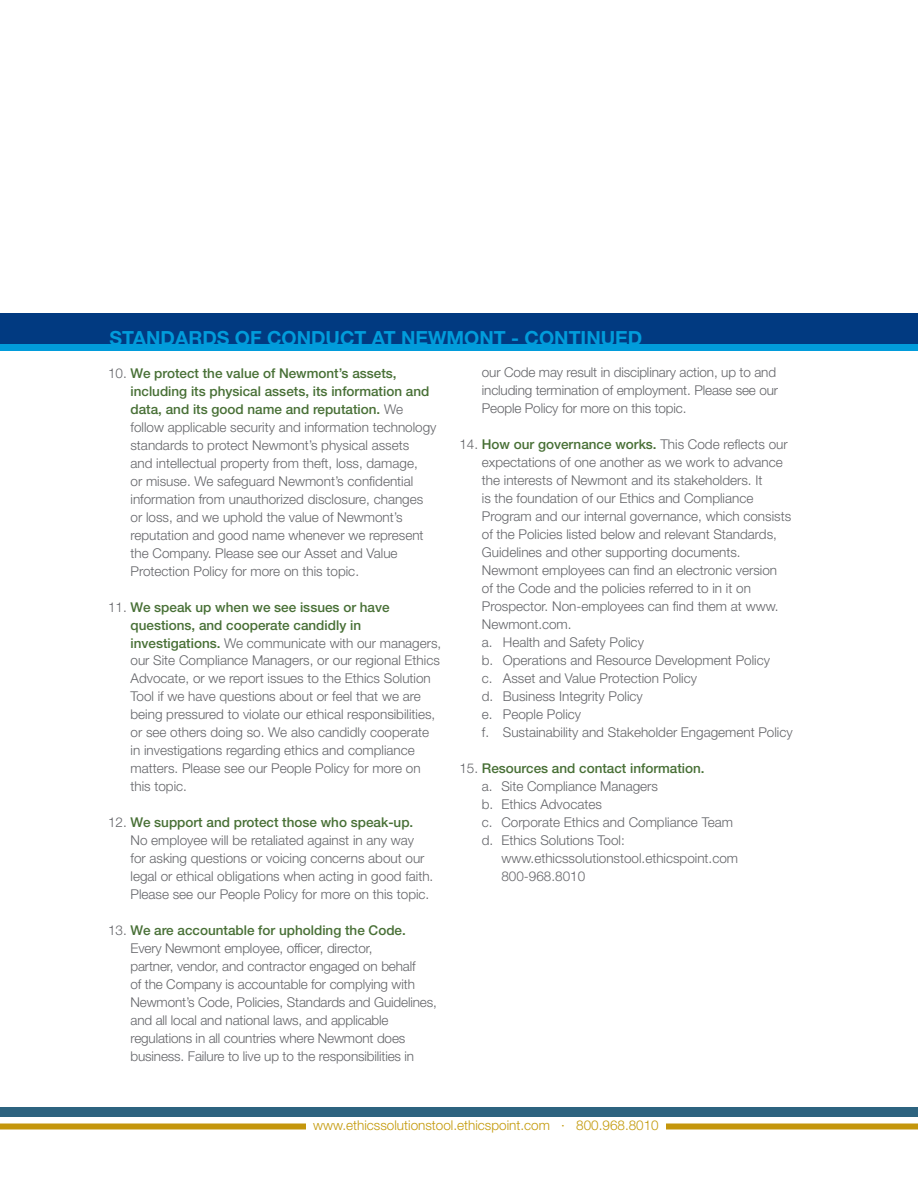
<style>
.page{position:relative;width:918px;height:1188px;background:#fff}
.page>*{position:absolute;margin:0;border:0;box-sizing:border-box;transform-origin:0 0}
.t1{font:700 19.5px "Helvetica Neue LT Std";color:#019cdb}
.t2{font:300 13.5px/18px "Helvetica Neue LT Std";color:#646569}
.t3{font:300 13.5px "Helvetica Neue LT Std";color:#c39909}
.s1{font-weight:500;color:#487036}
</style>
<div class="page">
<div style="left:0;top:1124px;width:918px;height:6px;background:#c4960c"></div>
<div style="left:0;top:1107px;width:918px;height:9px;background:#2d637f"></div>
<div style="left:306px;top:1120px;width:360px;height:14px;background:#fff"></div>
<div style="left:0;top:313px;width:918px;height:38px;background:#013a81"></div>
<div style="left:0;top:344px;width:918px;height:7px;background:#019cdb"></div>
<h1 class="t1" style="left:110px;top:326px;width:534px">STANDARDS OF CONDUCT AT NEWMONT - CONTINUED</h1>
<p class="t2" style="left:131px;top:363px;width:308px;text-indent:-23px">10. <span class="s1">We protect the value of Newmont’s assets, including its physical assets, its information and data, and its good name and reputation.</span> We follow applicable security and information technology standards to protect Newmont’s physical assets<br>and intellectual property from theft, loss, damage,<br>or misuse. We safeguard Newmont’s confidential information from unauthorized disclosure, changes or loss, and we uphold the value of Newmont’s reputation and good name whenever we represent the Company. Please see our Asset and Value Protection Policy for more on this topic.</p>
<p class="t2" style="left:131px;top:597px;width:312px;text-indent:-23px">11. <span class="s1">We speak up when we see issues or have questions, and cooperate candidly in investigations.</span> We communicate with our managers, our Site Compliance Managers, or our regional Ethics Advocate, or we report issues to the Ethics Solution Tool if we have questions about or feel that we are being pressured to violate our ethical responsibilities, or see others doing so. We also candidly cooperate in investigations regarding ethics and compliance matters. Please see our People Policy for more on this topic.</p>
<p class="t2" style="left:131px;top:813px;width:304px;text-indent:-23px">12. <span class="s1">We support and protect those who speak-up.<br></span>No employee will be retaliated against in any way<br>for asking questions or voicing concerns about our legal or ethical obligations when acting in good faith.<br>Please see our People Policy for more on this topic.</p>
<p class="t2" style="left:131px;top:921px;width:308px;text-indent:-23px">13. <span class="s1">We are accountable for upholding the Code.<br></span>Every Newmont employee, officer, director,<br>partner, vendor, and contractor engaged on behalf<br>of the Company is accountable for complying with Newmont’s Code, Policies, Standards and Guidelines, and all local and national laws, and applicable regulations in all countries where Newmont does business. Failure to live up to the responsibilities in</p>
<p class="t2" style="left:482px;top:363px;width:298px">our Code may result in disciplinary action, up to and including termination of employment. Please see our<br>People Policy for more on this topic.</p>
<p class="t2" style="left:482px;top:435px;width:312px;text-indent:-23px">14. <span class="s1">How our governance works.</span> This Code reflects our expectations of one another as we work to advance the interests of Newmont and its stakeholders. It<br>is the foundation of our Ethics and Compliance Program and our internal governance, which consists of the Policies listed below and relevant Standards, Guidelines and other supporting documents.<br>Newmont employees can find an electronic version<br>of the Code and the policies referred to in it on Prospector. Non-employees can find them at www.<br>Newmont.com.<br>a. Health and Safety Policy<br>b. Operations and Resource Development Policy<br>c. Asset and Value Protection Policy<br>d. Business Integrity Policy<br>e. People Policy<br>f. Sustainability and Stakeholder Engagement Policy</p>
<p class="t2" style="left:482px;top:759px;width:253px;text-indent:-23px">15. <span class="s1">Resources and contact information.<br></span>a. Site Compliance Managers<br>b. Ethics Advocates<br>c. Corporate Ethics and Compliance Team d. Ethics Solutions Tool:</p>
<p class="t2" style="left:501px;top:849px;width:238px">www.ethicssolutionstool.ethicspoint.com<br>800-968.8010</p>
<p class="t3" style="left:313px;top:1117px;width:347px">www.ethicssolutionstool.ethicspoint.com · 800.968.8010</p>
</div>
